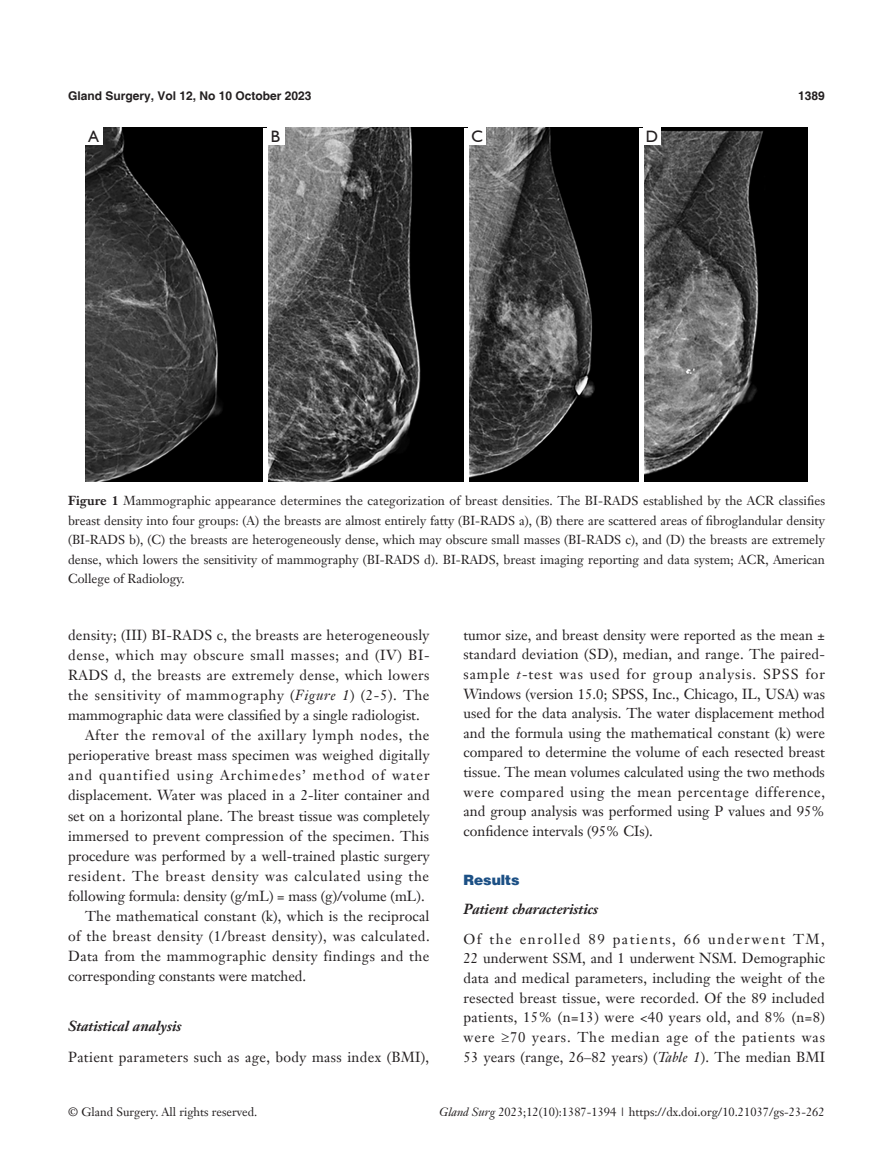
<style>
.page{position:relative;width:893px;height:1170px;background:#fff}
.page>*{position:absolute;margin:0;border:0;box-sizing:border-box;transform-origin:0 0}
.Cite{font:16.5px "Humanist 521 BT";color:#231f20}
.t1{font:14.25px/19.6px "Janson Text LT";color:#231f20;text-align:justify}
.t2{font:14.25px "Janson Text LT";letter-spacing:.025em;color:#231f20}
._2ji-6_5{font:italic 700 14.25px "Janson Text LT";color:#231f20}
._1ji-6_5{font:900 14.25px "Helvetica";color:#1c5085}
.四级标题粗斜_上下不空行{font:12.75px/19.5px "Janson Text LT";color:#231f20;text-align:justify}
.t3{font:12px "Janson Text LT";color:#231f20}
.t4{font:700 12px "Helvetica";color:#231f20}
.s1{font-weight:700}
.s2{font-style:italic}
</style>
<div class="page">
<img style="left:85px;top:128px;width:723px;height:353px">
<hr style="left:263px;top:128px;width:4px;height:353px;background:#fff">
<hr style="left:465px;top:128px;width:4px;height:353px;background:#fff">
<div style="left:639px;top:128px;width:5px;height:353px;background:#fff"></div>
<div style="left:85px;top:128px;width:17px;height:17px;background:#fff"></div>
<div style="left:267px;top:128px;width:17px;height:17px;background:#fff"></div>
<div style="left:469px;top:128px;width:17px;height:17px;background:#fff"></div>
<div style="left:644px;top:128px;width:17px;height:17px;background:#fff"></div>
<p class="t4" style="left:68px;top:88px;width:245px">Gland Surgery, Vol 12, No 10 October 2023</p>
<p class="t4" style="left:798px;top:88px;width:28px">1389</p>
<p class="Cite" style="left:88px;top:126px;width:12px">A</p>
<p class="Cite" style="left:271px;top:126px;width:11px">B</p>
<p class="Cite" style="left:472px;top:126px;width:13px">C</p>
<p class="Cite" style="left:646px;top:126px;width:14px">D</p>
<p class="四级标题粗斜_上下不空行" style="left:68px;top:491px;width:759px"><span class="s1">Figure 1</span> Mammographic appearance determines the categorization of breast densities. The BI-RADS established by the ACR classifies breast density into four groups: (A) the breasts are almost entirely fatty (BI-RADS a), (B) there are scattered areas of fibroglandular density (BI-RADS b), (C) the breasts are heterogeneously dense, which may obscure small masses (BI-RADS c), and (D) the breasts are extremely dense, which lowers the sensitivity of mammography (BI-RADS d). BI-RADS, breast imaging reporting and data system; ACR, American College of Radiology.</p>
<p class="t1" style="left:68px;top:624px;width:363px;line-height:20.1px">density; (III) BI-RADS c, the breasts are heterogeneously dense, which may obscure small masses; and (IV) BI-RADS d, the breasts are extremely dense, which lowers the sensitivity of mammography (<span class="s2">Figure 1</span>) (2-5). The mammographic data were classified by a single radiologist.</p>
<p class="t1" style="left:68px;top:725px;width:363px;line-height:20.1px;text-indent:17px">After the removal of the axillary lymph nodes, the perioperative breast mass specimen was weighed digitally and quantified using Archimedes’ method of water displacement. Water was placed in a 2-liter container and set on a horizontal plane. The breast tissue was completely immersed to prevent compression of the specimen. This procedure was performed by a well-trained plastic surgery resident. The breast density was calculated using the following formula: density (g/mL) = mass (g)/volume (mL).</p>
<p class="t1" style="left:68px;top:905px;width:363px;line-height:20.1px;text-indent:17px">The mathematical constant (k), which is the reciprocal of the breast density (1/breast density), was calculated.<br>Data from the mammographic density findings and the corresponding constants were matched.</p>
<p class="_2ji-6_5" style="left:68px;top:1016px;width:115px">Statistical analysis</p>
<p class="t2" style="left:68px;top:1047px;width:363px">Patient parameters such as age, body mass index (BMI),</p>
<p class="t1" style="left:463px;top:624px;width:363px">tumor size, and breast density were reported as the mean ± standard deviation (SD), median, and range. The paired&shy;sample <span class="s2">t</span>-test was used for group analysis. SPSS for Windows (version 15.0; SPSS, Inc., Chicago, IL, USA) was used for the data analysis. The water displacement method and the formula using the mathematical constant (k) were compared to determine the volume of each resected breast tissue. The mean volumes calculated using the two methods were compared using the mean percentage difference, and group analysis was performed using P values and 95% confidence intervals (95% CIs).</p>
<p class="_1ji-6_5" style="left:463px;top:870px;width:58px">Results</p>
<p class="_2ji-6_5" style="left:463px;top:900px;width:136px">Patient characteristics</p>
<p class="t1" style="left:463px;top:928px;width:363px">Of the enrolled 89 patients, 66 underwent TM, 22 underwent SSM, and 1 underwent NSM. Demographic data and medical parameters, including the weight of the resected breast tissue, were recorded. Of the 89 included patients, 15% (n=13) were &lt;40 years old, and 8% (n=8) were ≥70 years. The median age of the patients was 53 years (range, 26–82 years) (<span class="s2">Table 1</span>). The median BMI</p>
<p class="t3" style="left:68px;top:1104px;width:191px">© Gland Surgery. All rights reserved.</p>
<p class="t3" style="left:439px;top:1104px;width:387px"><span class="s2">Gland Surg</span> 2023;12(10):1387-1394 | https://dx.doi.org/10.21037/gs-23-262</p>
</div>
